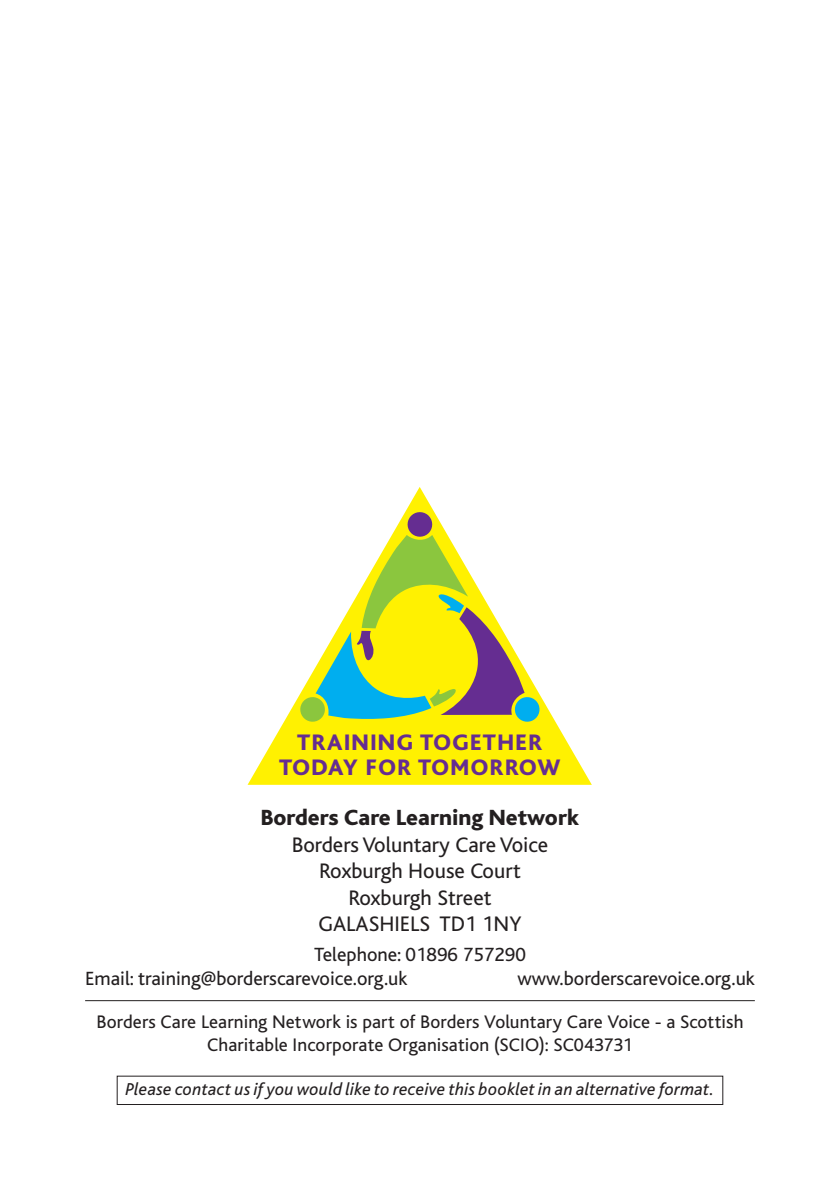
<style>
.page{position:relative;width:840px;height:1191px;background:#fff}
.page>*{position:absolute;margin:0;border:0;box-sizing:border-box;transform-origin:0 0}
.t1{font:800 23.4px/24.8px "Bliss";letter-spacing:.06em;color:#652d91;text-align:center}
.t2{font:800 23px "Bliss";color:#231f20}
.t3{font:22px/26.4px "Bliss";color:#231f20;text-align:center}
.t4{font:20px/24px "Bliss";color:#231f20}
.t5{font:19px/22.8px "Bliss";letter-spacing:.005em;color:#231f20;text-align:center}
.t6{font:italic 18px "Bliss";letter-spacing:.01em;color:#231f20}
</style>
<div class="page">
<hr style="left:85px;top:1000px;width:669px;height:1px;background:#231f20">
<svg style="left:247px;top:487px;width:344px;height:298px"></svg>
<svg style="left:299px;top:510px;width:242px;height:213px"></svg>
<p class="t1" style="left:279px;top:730px;width:282px">TRAINING TOGETHER<br>TODAY FOR TOMORROW</p>
<p class="t2" style="left:260px;top:806px;width:320px">Borders Care Learning Network</p>
<p class="t3" style="left:291px;top:831px;width:258px">Borders Voluntary Care Voice<br>Roxburgh House Court<br>Roxburgh Street<br>GALASHIELS TD1 1NY</p>
<p class="t4" style="left:85px;top:942px;width:442px;text-indent:229px">Telephone: 01896 757290<br>Email: training@borderscarevoice.org.uk</p>
<p class="t4" style="left:517px;top:966px;width:238px">www.borderscarevoice.org.uk</p>
<p class="t5" style="left:96px;top:1011px;width:648px">Borders Care Learning Network is part of Borders Voluntary Care Voice - a Scottish<br>Charitable Incorporate Organisation (SCIO): SC043731</p>
<p class="t6" style="left:125px;top:1080px;width:590px">Please contact us if you would like to receive this booklet in an alternative format.</p>
</div>
